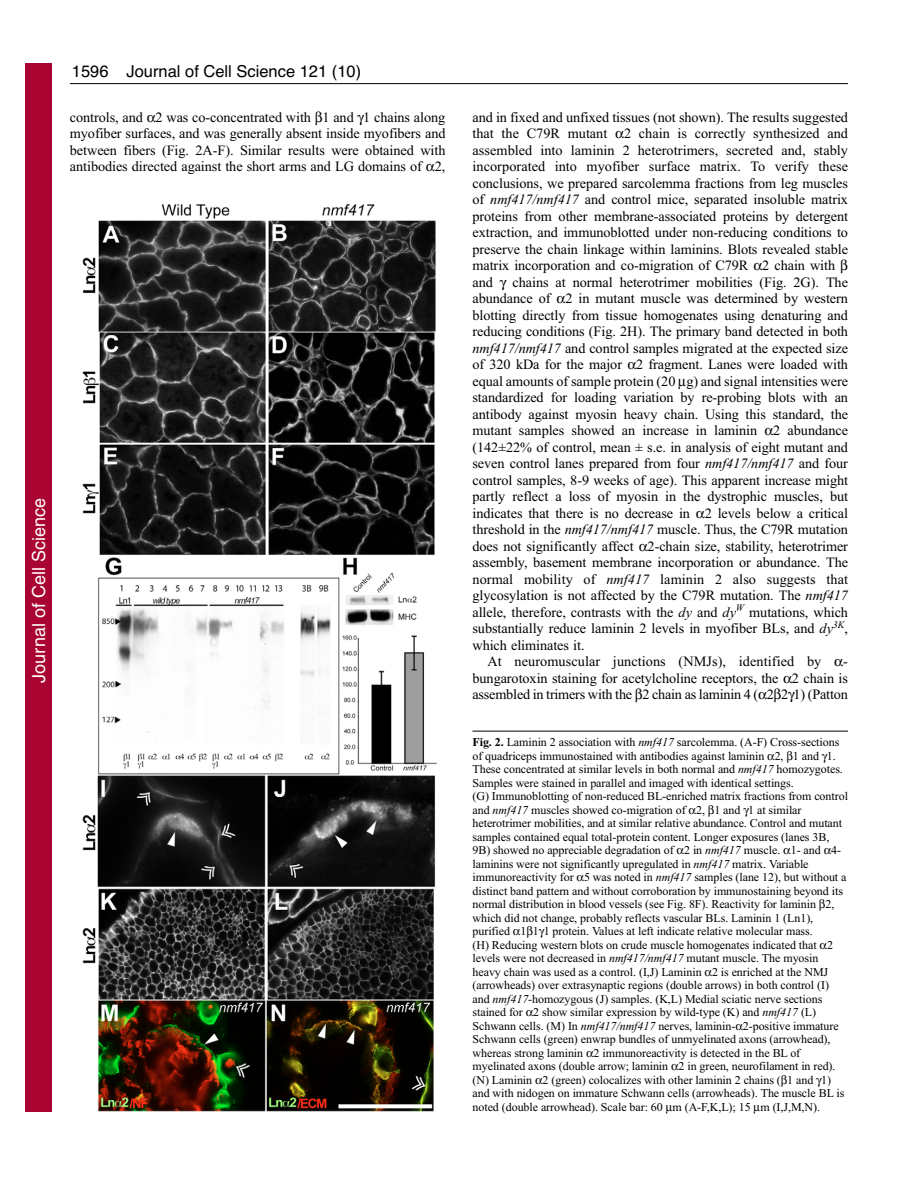
<style>
.page{position:relative;width:918px;height:1188px;background:#fff}
.page>*{position:absolute;margin:0;border:0;box-sizing:border-box;transform-origin:0 0}
.t1{font:18px "Helvetica";color:#fff}
.t2{font:16.5px "Helvetica";color:#000}
.t3{font:14.25px/16.5px "Times New Roman";letter-spacing:-.005em;color:#000;text-align:justify}
.t4{font:12px/13.5px "Times New Roman";letter-spacing:-.005em;color:#000}
.s1{font-style:italic}
.s2{font-weight:700}
</style>
<div class="page">
<hr style="left:70px;top:83px;width:778px;height:1px;background:#000">
<img style="left:82px;top:204px;width:355px;height:908px">
<hr style="left:472px;top:731px;width:376px;height:1px;background:#000">
<div style="left:26px;top:64px;width:26px;height:1048px;background:#a90332"></div>
<p class="t1" style="left:28px;top:683px;width:186px;rotate:-90deg">Journal of Cell Science</p>
<p class="t2" style="left:127px;top:65px;width:236px">Journal of Cell Science 121 (10)</p>
<p class="t2" style="left:72px;top:65px;width:38px">1596</p>
<p class="t3" style="left:70px;top:110px;width:377px">controls, and 2 was co-concentrated with 1 and 1 chains along myofiber surfaces, and was generally absent inside myofibers and between fibers (Fig. 2A-F). Similar results were obtained with antibodies directed against the short arms and LG domains of 2,</p>
<p class="t3" style="left:472px;top:110px;width:377px;text-align:left">and in fixed and unfixed tissues (not shown). The results suggested that the C79R mutant 2 chain is correctly synthesized and assembled into laminin 2 heterotrimers, secreted and, stably incorporated into myofiber surface matrix. To verify these conclusions, we prepared sarcolemma fractions from leg muscles of <span class="s1">nmf417/nmf417</span> and control mice, separated insoluble matrix proteins from other membrane-associated proteins by detergent extraction, and immunoblotted under non-reducing conditions to preserve the chain linkage within laminins. Blots revealed stable matrix incorporation and co-migration of C79R 2 chain with and</p>
<p class="t3" style="left:513px;top:275px;width:337px">chains at normal heterotrimer mobilities (Fig. 2G). The</p>
<p class="t3" style="left:472px;top:291px;width:377px">abundance of 2 in mutant muscle was determined by western</p>
<p class="t3" style="left:472px;top:308px;width:377px">blotting directly from tissue homogenates using denaturing and</p>
<p class="t3" style="left:472px;top:324px;width:377px">reducing conditions (Fig. 2H). The primary band detected in both</p>
<p class="t3" style="left:472px;top:341px;width:377px"><span class="s1">nmf417/nmf417</span> and control samples migrated at the expected size</p>
<p class="t3" style="left:472px;top:357px;width:377px">of 320 kDa for the major 2 fragment. Lanes were loaded with</p>
<p class="t3" style="left:472px;top:374px;width:377px">equal amounts of sample protein (20 g) and signal intensities were</p>
<p class="t3" style="left:472px;top:390px;width:377px">standardized for loading variation by re-probing blots with an</p>
<p class="t3" style="left:472px;top:407px;width:377px">antibody against myosin heavy chain. Using this standard, the</p>
<p class="t3" style="left:472px;top:423px;width:377px">mutant samples showed an increase in laminin 2 abundance</p>
<p class="t3" style="left:472px;top:440px;width:377px">(142±22% of control, mean ± s.e. in analysis of eight mutant and</p>
<p class="t3" style="left:472px;top:456px;width:377px">seven control lanes prepared from four <span class="s1">nmf417/nmf417</span> and four</p>
<p class="t3" style="left:472px;top:473px;width:377px">control samples, 8-9 weeks of age). This apparent increase might</p>
<p class="t3" style="left:472px;top:489px;width:377px">partly reflect a loss of myosin in the dystrophic muscles, but</p>
<p class="t3" style="left:472px;top:506px;width:377px">indicates that there is no decrease in 2 levels below a critical</p>
<p class="t3" style="left:472px;top:522px;width:377px">threshold in the <span class="s1">nmf417/nmf417</span> muscle. Thus, the C79R mutation</p>
<p class="t3" style="left:472px;top:539px;width:377px">does not significantly affect 2-chain size, stability, heterotrimer</p>
<p class="t3" style="left:472px;top:555px;width:377px">assembly, basement membrane incorporation or abundance. The</p>
<p class="t3" style="left:472px;top:572px;width:377px">normal mobility of <span class="s1">nmf417</span> laminin 2 also suggests that</p>
<p class="t3" style="left:472px;top:588px;width:377px">glycosylation is not affected by the C79R mutation. The <span class="s1">nmf417</span></p>
<p class="t3" style="left:472px;top:605px;width:377px">allele, therefore, contrasts with the <span class="s1">dy</span> and <span class="s1">dy</span><sup>W</sup> mutations, which</p>
<p class="t3" style="left:472px;top:621px;width:377px">substantially reduce laminin 2 levels in myofiber BLs, and <span class="s1">dy</span><sup>3K</sup>,</p>
<p class="t3" style="left:472px;top:638px;width:114px">which eliminates it.</p>
<p class="t3" style="left:488px;top:654px;width:335px">At neuromuscular junctions (NMJs), identified by</p>
<p class="t3" style="left:473px;top:654px;width:377px;text-indent:371px">- bungarotoxin staining for acetylcholine receptors, the 2 chain is assembled in trimers with the 2 chain as laminin 4 ( 2 2 1) (Patton</p>
<p class="t4" style="left:472px;top:737px;width:377px"><span class="s2">Fig. 2.</span> Laminin 2 association with <span class="s1">nmf417</span> sarcolemma. (A-F) Cross-sections of quadriceps immunostained with antibodies against laminin 2, 1 and 1.<br>These concentrated at similar levels in both normal and <span class="s1">nmf417</span> homozygotes.<br>Samples were stained in parallel and imaged with identical settings.<br>(G) Immunoblotting of non-reduced BL-enriched matrix fractions from control and <span class="s1">nmf417</span> muscles showed co-migration of 2, 1 and 1 at similar heterotrimer mobilities, and at similar relative abundance. Control and mutant samples contained equal total-protein content. Longer exposures (lanes 3B, 9B) showed no appreciable degradation of 2 in <span class="s1">nmf417</span> muscle. 1- and 4- laminins were not significantly upregulated in <span class="s1">nmf417</span> matrix. Variable immunoreactivity for 5 was noted in <span class="s1">nmf417</span> samples (lane 12), but without a distinct band pattern and without corroboration by immunostaining beyond its normal distribution in blood vessels (see Fig. 8F). Reactivity for laminin 2, which did not change, probably reflects vascular BLs. Laminin 1 (Ln1), purified 1 1 1 protein. Values at left indicate relative molecular mass.<br>(H) Reducing western blots on crude muscle homogenates indicated that 2 levels were not decreased in <span class="s1">nmf417/nmf417</span> mutant muscle. The myosin heavy chain was used as a control. (I,J) Laminin 2 is enriched at the NMJ (arrowheads) over extrasynaptic regions (double arrows) in both control (I) and <span class="s1">nmf417</span>-homozygous (J) samples. (K,L) Medial sciatic nerve sections stained for 2 show similar expression by wild-type (K) and <span class="s1">nmf417</span> (L)<br>Schwann cells. (M) In <span class="s1">nmf417/nmf417</span> nerves, laminin- 2-positive immature Schwann cells (green) enwrap bundles of unmyelinated axons (arrowhead), whereas strong laminin 2 immunoreactivity is detected in the BL of myelinated axons (double arrow; laminin 2 in green, neurofilament in red). (N) Laminin 2 (green) colocalizes with other laminin 2 chains ( 1 and 1) and with nidogen on immature Schwann cells (arrowheads). The muscle BL is noted (double arrowhead). Scale bar: 60 m (A-F,K,L); 15 m (I,J,M,N).</p>
</div>
